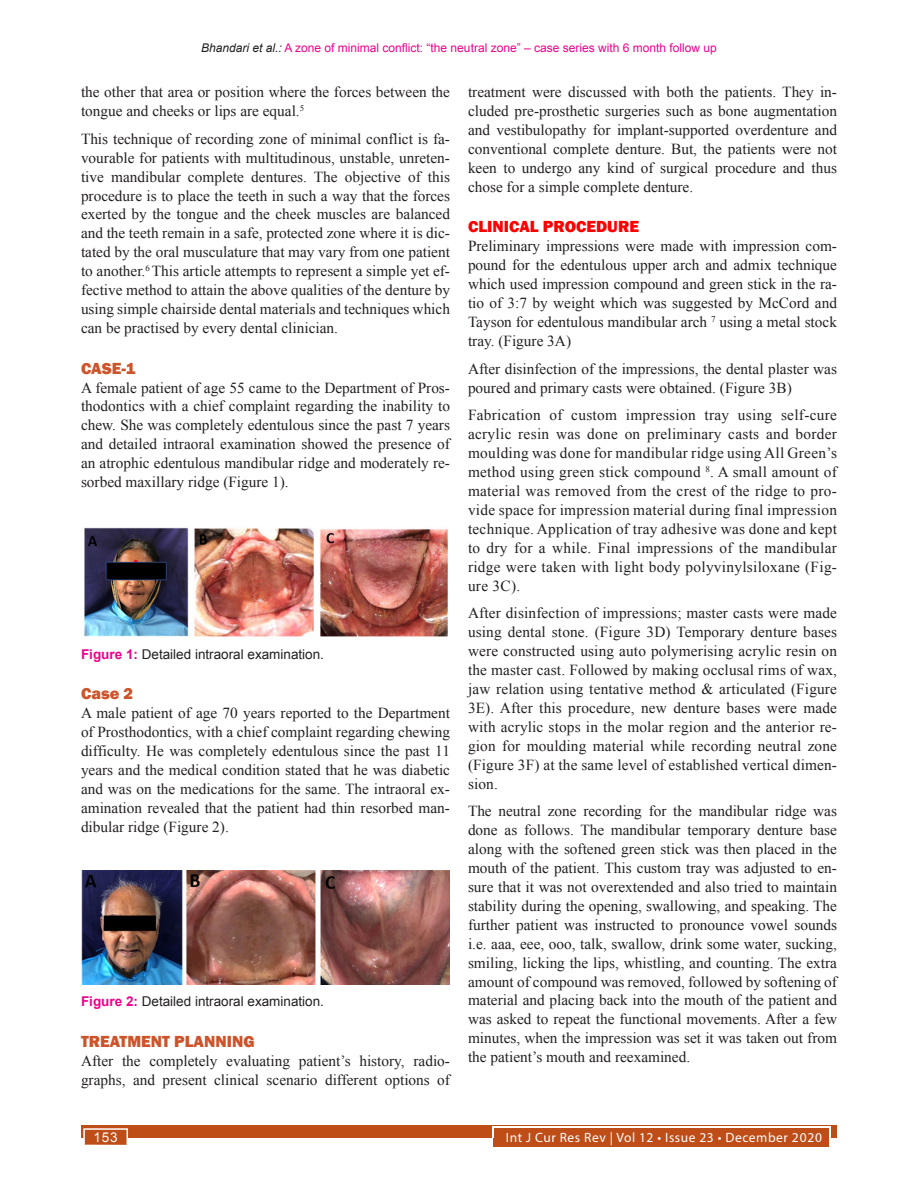
<style>
.page{position:relative;width:918px;height:1188px;background:#fff}
.page>*{position:absolute;margin:0;border:0;box-sizing:border-box;transform-origin:0 0}
.Head_2{font:800 16.5px "Franklin Gothic";color:#cd542a}
.Head_2-2{font:800 16.5px "Franklin Gothic";color:#f00}
.Text{font:15.3px/18.9px "Times New Roman";color:#231f20;text-align:justify}
.Figure_caption{font:13.5px "Arial";color:#231f20}
.t1{font:13.5px "Myriad Pro";letter-spacing:.04em;color:#fff}
.t2{font:13.5px "Arial";color:#fff}
.t3{font:12px "Arial";color:#ed028c}
.s1{font-style:italic;color:#231f20}
.s2{font-weight:700;color:#ed028c}
</style>
<div class="page">
<div style="left:81px;top:1125px;width:756px;height:13px;background:#be4d18"></div>
<div style="left:494px;top:1128px;width:335px;height:19px;background:#be4d18"></div>
<hr style="left:492px;top:1127px;width:338px;height:1px;background:#fff">
<svg style="left:492px;top:1128px;width:2px;height:10px"></svg>
<svg style="left:829px;top:1127px;width:2px;height:11px"></svg>
<div style="left:83px;top:1128px;width:45px;height:18px;background:#be4d18;border:2px solid #fff"></div>
<img style="left:84px;top:527px;width:364px;height:110px">
<img style="left:81px;top:871px;width:369px;height:113px">
<p class="t3" style="left:201px;top:40px;width:517px"><span class="s1">Bhandari et al.:</span> A zone of minimal conflict: “the neutral zone” – case series with 6 month follow up</p>
<p class="Text" style="left:81px;top:82px;width:371px">the other that area or position where the forces between the tongue and cheeks or lips are equal.<sup>5</sup></p>
<p class="Text" style="left:81px;top:129px;width:371px">This technique of recording zone of minimal conflict is fa&shy;vourable for patients with multitudinous, unstable, unreten&shy;tive mandibular complete dentures. The objective of this procedure is to place the teeth in such a way that the forces exerted by the tongue and the cheek muscles are balanced and the teeth remain in a safe, protected zone where it is dic&shy;tated by the oral musculature that may vary from one patient to another.<sup>6</sup> This article attempts to represent a simple yet ef&shy;fective method to attain the above qualities of the denture by using simple chairside dental materials and techniques which can be practised by every dental clinician.</p>
<p class="Head_2" style="left:81px;top:357px;width:56px">CASE-1</p>
<p class="Text" style="left:81px;top:378px;width:371px">A female patient of age 55 came to the Department of Pros&shy;thodontics with a chief complaint regarding the inability to chew. She was completely edentulous since the past 7 years and detailed intraoral examination showed the presence of an atrophic edentulous mandibular ridge and moderately re&shy;sorbed maxillary ridge (Figure 1).</p>
<p class="Figure_caption" style="left:81px;top:645px;width:245px"><span class="s2">Figure 1:</span> Detailed intraoral examination.</p>
<p class="Head_2" style="left:81px;top:683px;width:54px">Case 2</p>
<p class="Text" style="left:81px;top:704px;width:371px">A male patient of age 70 years reported to the Department of Prosthodontics, with a chief complaint regarding chewing difficulty. He was completely edentulous since the past 11 years and the medical condition stated that he was diabetic and was on the medications for the same. The intraoral ex&shy;amination revealed that the patient had thin resorbed man&shy;dibular ridge (Figure 2).</p>
<p class="Figure_caption" style="left:81px;top:993px;width:245px"><span class="s2">Figure 2:</span> Detailed intraoral examination.</p>
<p class="Head_2" style="left:81px;top:1031px;width:175px">TREATMENT PLANNING</p>
<p class="Text" style="left:81px;top:1051px;width:371px">After the completely evaluating patient’s history, radio&shy;graphs, and present clinical scenario different options of</p>
<p class="Text" style="left:468px;top:82px;width:371px">treatment were discussed with both the patients. They in&shy;cluded pre-prosthetic surgeries such as bone augmentation and vestibulopathy for implant-supported overdenture and conventional complete denture. But, the patients were not keen to undergo any kind of surgical procedure and thus chose for a simple complete denture.</p>
<p class="Head_2-2" style="left:468px;top:216px;width:173px">CLINICAL PROCEDURE</p>
<p class="Text" style="left:468px;top:236px;width:371px">Preliminary impressions were made with impression com&shy;pound for the edentulous upper arch and admix technique which used impression compound and green stick in the ra&shy;tio of 3:7 by weight which was suggested by McCord and Tayson for edentulous mandibular arch <sup>7</sup> using a metal stock tray. (Figure 3A)</p>
<p class="Text" style="left:468px;top:359px;width:371px">After disinfection of the impressions, the dental plaster was poured and primary casts were obtained. (Figure 3B)</p>
<p class="Text" style="left:468px;top:406px;width:371px">Fabrication of custom impression tray using self-cure acrylic resin was done on preliminary casts and border moulding was done for mandibular ridge using All Green’s method using green stick compound <sup>8</sup>. A small amount of material was removed from the crest of the ridge to pro&shy;vide space for impression material during final impression technique. Application of tray adhesive was done and kept to dry for a while. Final impressions of the mandibular ridge were taken with light body polyvinylsiloxane (Fig&shy;ure 3C).</p>
<p class="Text" style="left:468px;top:604px;width:371px">After disinfection of impressions; master casts were made using dental stone. (Figure 3D) Temporary denture bases were constructed using auto polymerising acrylic resin on the master cast. Followed by making occlusal rims of wax, jaw relation using tentative method &amp; articulated (Figure 3E). After this procedure, new denture bases were made with acrylic stops in the molar region and the anterior re&shy;gion for moulding material while recording neutral zone (Figure 3F) at the same level of established vertical dimen&shy;sion.</p>
<p class="Text" style="left:468px;top:802px;width:371px">The neutral zone recording for the mandibular ridge was done as follows. The mandibular temporary denture base along with the softened green stick was then placed in the mouth of the patient. This custom tray was adjusted to en&shy;sure that it was not overextended and also tried to maintain stability during the opening, swallowing, and speaking. The further patient was instructed to pronounce vowel sounds i.e. aaa, eee, ooo, talk, swallow, drink some water, sucking, smiling, licking the lips, whistling, and counting. The extra amount of compound was removed, followed by softening of material and placing back into the mouth of the patient and was asked to repeat the functional movements. After a few minutes, when the impression was set it was taken out from the patient’s mouth and reexamined.</p>
<p class="t2" style="left:94px;top:1129px;width:26px">153</p>
<p class="t1" style="left:506px;top:1129px;width:318px">Int J Cur Res Rev | Vol 12 • Issue 23 • December 2020</p>
</div>
